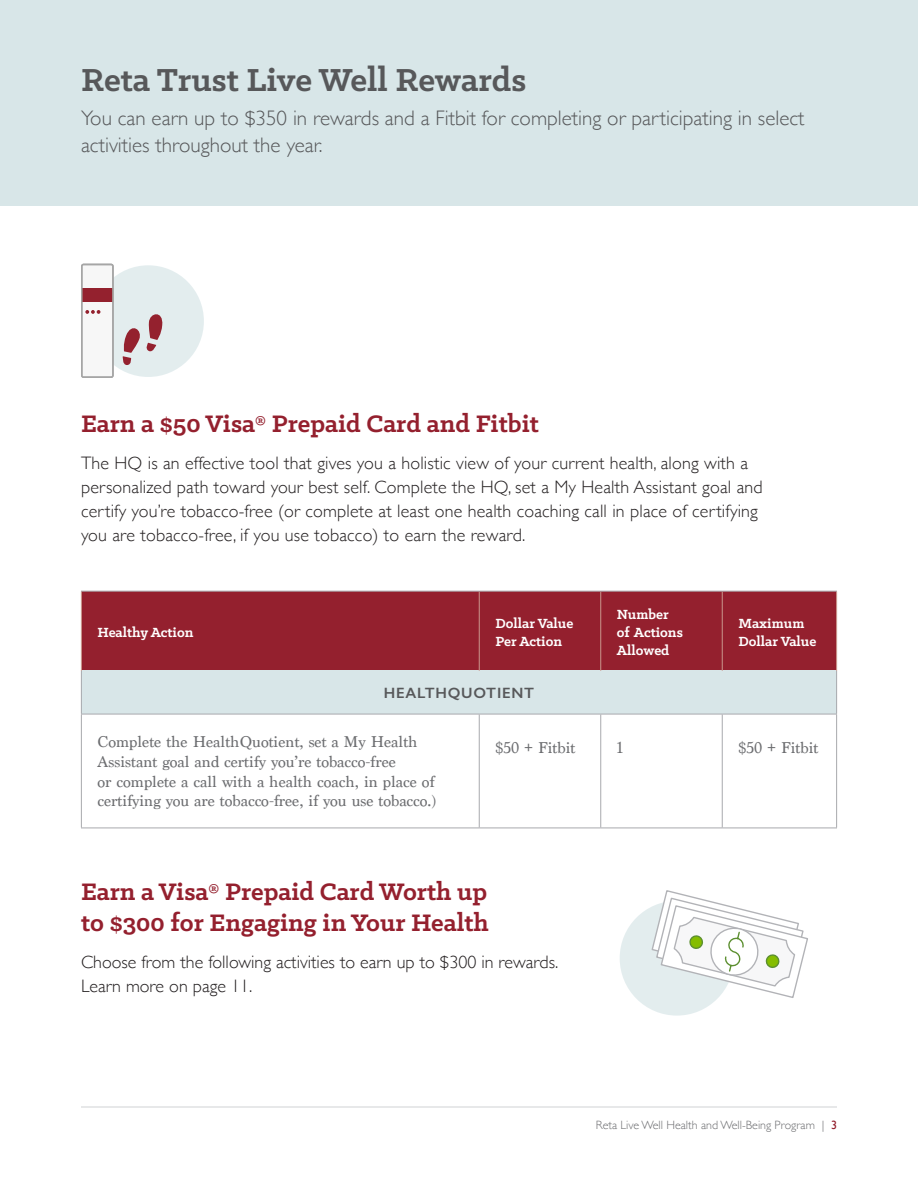
<style>
.page{position:relative;width:918px;height:1188px;background:#fff}
.page>*{position:absolute;margin:0;border:0;box-sizing:border-box;transform-origin:0 0}
.t1{font:700 36px "Klinic Slab";color:#57585a}
.t2{font:700 27px/31.5px "Klinic Slab";color:#94202e}
.t3{font:300 21px/27px "Gill Sans";color:#57585a}
.t4{font:300 18px/24px "Gill Sans";letter-spacing:.01em;color:#231f20}
.t5{font:16.5px/19.8px "Marion";color:#6c6d70}
.t6{font:700 15px/18px "Klinic Slab";color:#fff}
.t7{font:600 15px "Gill Sans";letter-spacing:.05em;color:#57585a}
.t8{font:300 12px "Gill Sans";color:#6c6d70}
.s1{font-weight:400;color:#94202e}
</style>
<div class="page">
<hr style="left:81px;top:1107px;width:756px;height:1px;background:#d1d2d4">
<div style="left:620px;top:901px;width:114px;height:115px;background:#e3edee;border-radius:50%"></div>
<div style="left:0;top:0;width:918px;height:205px;background:#d8e6e8"></div>
<div style="left:82px;top:592px;width:754px;height:79px;background:#94202e"></div>
<div style="left:81px;top:671px;width:756px;height:43px;background:#d8e6e8"></div>
<hr style="left:81px;top:671px;width:1px;height:43px;background:#a8a9ad">
<hr style="left:836px;top:671px;width:1px;height:43px;background:#a8a9ad">
<hr style="left:81px;top:714px;width:398px;height:1px;background:#a8a9ad">
<hr style="left:81px;top:714px;width:1px;height:114px;background:#a8a9ad">
<hr style="left:479px;top:714px;width:122px;height:1px;background:#a8a9ad">
<hr style="left:479px;top:714px;width:1px;height:114px;background:#a8a9ad">
<hr style="left:601px;top:714px;width:121px;height:1px;background:#a8a9ad">
<hr style="left:600px;top:714px;width:1px;height:114px;background:#a8a9ad">
<hr style="left:722px;top:714px;width:115px;height:1px;background:#a8a9ad">
<hr style="left:722px;top:714px;width:1px;height:114px;background:#a8a9ad">
<hr style="left:836px;top:714px;width:1px;height:114px;background:#a8a9ad">
<hr style="left:81px;top:828px;width:398px;height:1px;background:#a8a9ad">
<hr style="left:479px;top:828px;width:122px;height:1px;background:#a8a9ad">
<hr style="left:601px;top:828px;width:121px;height:1px;background:#a8a9ad">
<hr style="left:722px;top:828px;width:115px;height:1px;background:#a8a9ad">
<hr style="left:81px;top:592px;width:1px;height:79px;background:#ca978d">
<hr style="left:479px;top:592px;width:1px;height:79px;background:#ca978d">
<hr style="left:600px;top:592px;width:1px;height:79px;background:#ca978d">
<hr style="left:722px;top:592px;width:1px;height:79px;background:#ca978d">
<hr style="left:836px;top:592px;width:1px;height:79px;background:#ca978d">
<hr style="left:81px;top:591px;width:398px;height:1px;background:#a8a9ad">
<hr style="left:479px;top:591px;width:122px;height:1px;background:#a8a9ad">
<hr style="left:601px;top:591px;width:121px;height:1px;background:#a8a9ad">
<hr style="left:722px;top:591px;width:115px;height:1px;background:#a8a9ad">
<svg style="left:651px;top:890px;width:157px;height:109px"></svg>
<div style="left:93px;top:265px;width:111px;height:112px;background:#e3edee;border-radius:50%"></div>
<svg style="left:122px;top:314px;width:41px;height:51px"></svg>
<svg style="left:81px;top:264px;width:33px;height:114px"></svg>
<p class="t1" style="left:81px;top:56px;width:447px">Reta Trust Live Well Rewards</p>
<p class="t3" style="left:81px;top:104px;width:725px">You can earn up to $350 in rewards and a Fitbit for completing or participating in select activities throughout the year.</p>
<p class="t2" style="left:81px;top:407px;width:459px">Earn a $50 Visa® Prepaid Card and Fitbit</p>
<p class="t4" style="left:81px;top:450px;width:683px">The HQ is an effective tool that gives you a holistic view of your current health, along with a personalized path toward your best self. Complete the HQ, set a My Health Assistant goal and certify you’re tobacco-free (or complete at least one health coaching call in place of certifying you are tobacco-free, if you use tobacco) to earn the reward.</p>
<p class="t6" style="left:98px;top:623px;width:97px">Healthy Action</p>
<p class="t6" style="left:495px;top:614px;width:79px">Dollar Value<br>Per Action</p>
<p class="t6" style="left:617px;top:605px;width:67px">Number of Actions<br>Allowed</p>
<p class="t6" style="left:738px;top:614px;width:79px">Maximum<br>Dollar Value</p>
<p class="t7" style="left:384px;top:684px;width:152px">HEALTHQUOTIENT</p>
<p class="t5" style="left:98px;top:732px;width:340px">Complete the HealthQuotient, set a My Health Assistant goal and certify you’re tobacco-free<br>or complete a call with a health coach, in place of certifying you are tobacco-free, if you use tobacco.)</p>
<p class="t5" style="left:495px;top:738px;width:82px">$50 + Fitbit</p>
<p class="t5" style="left:617px;top:738px;width:8px">1</p>
<p class="t5" style="left:738px;top:738px;width:82px">$50 + Fitbit</p>
<p class="t2" style="left:81px;top:875px;width:410px">Earn a Visa® Prepaid Card Worth up to $300 for Engaging in Your Health</p>
<p class="t4" style="left:81px;top:950px;width:479px">Choose from the following activities to earn up to $300 in rewards.<br>Learn more on page 11.</p>
<p class="t8" style="left:596px;top:1115px;width:243px">Reta Live Well Health and Well-Being Program | <span class="s1">3</span></p>
</div>
